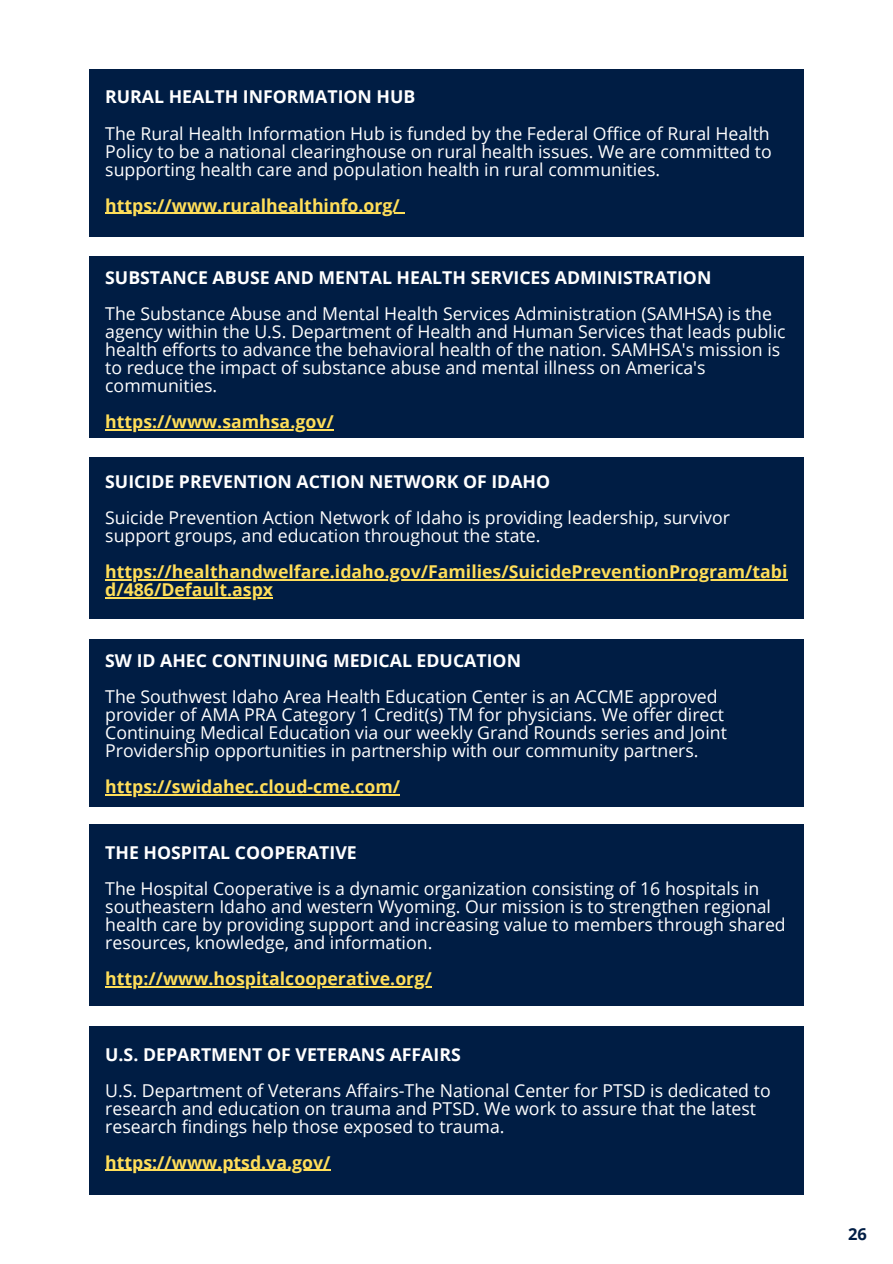
<style>
.page{position:relative;width:893px;height:1264px;background:#fff}
.page>*{position:absolute;margin:0;border:0;box-sizing:border-box;transform-origin:0 0}
.t1{font:17.7px/18px "Open Sans";color:#fff}
.t2{font:700 17.7px/18px "Open Sans";color:#ffde59}
.t3{font:700 17.7px "Open Sans";color:#fff}
.t4{font:700 16.5px "Open Sans";color:#001d44}
</style>
<div class="page">
<div style="left:89px;top:257px;width:715px;height:181px;background:#001d44"></div>
<div style="left:89px;top:69px;width:715px;height:167px;background:#001d44"></div>
<hr style="left:105px;top:213px;width:295px;height:1px;background:#ffde59">
<div style="left:89px;top:457px;width:715px;height:161px;background:#001d44"></div>
<hr style="left:105px;top:429px;width:229px;height:1px;background:#ffde59">
<div style="left:89px;top:639px;width:715px;height:168px;background:#001d44"></div>
<hr style="left:105px;top:579px;width:682px;height:1px;background:#ffde59">
<hr style="left:105px;top:597px;width:168px;height:1px;background:#ffde59">
<div style="left:89px;top:824px;width:715px;height:181px;background:#001d44"></div>
<hr style="left:105px;top:986px;width:326px;height:1px;background:#ffde59">
<div style="left:89px;top:1026px;width:715px;height:168px;background:#001d44"></div>
<hr style="left:105px;top:1169px;width:225px;height:1px;background:#ffde59">
<hr style="left:105px;top:794px;width:295px;height:1px;background:#ffde59">
<p class="t3" style="left:105px;top:85px;width:311px">RURAL HEALTH INFORMATION HUB</p>
<p class="t1" style="left:105px;top:124px;width:668px;text-align:justify">The Rural Health Information Hub is funded by the Federal Office of Rural Health Policy to be a national clearinghouse on rural health issues. We are committed to supporting health care and population health in rural communities.</p>
<p class="t2" style="left:105px;top:196px;width:296px">https://www.ruralhealthinfo.org/</p>
<p class="t3" style="left:105px;top:265px;width:607px">SUBSTANCE ABUSE AND MENTAL HEALTH SERVICES ADMINISTRATION</p>
<p class="t1" style="left:105px;top:304px;width:681px">The Substance Abuse and Mental Health Services Administration (SAMHSA) is the agency within the U.S. Department of Health and Human Services that leads public health efforts to advance the behavioral health of the nation. SAMHSA's mission is to reduce the impact of substance abuse and mental illness on America's communities.</p>
<p class="t2" style="left:105px;top:412px;width:230px">https://www.samhsa.gov/</p>
<p class="t3" style="left:105px;top:469px;width:446px">SUICIDE PREVENTION ACTION NETWORK OF IDAHO</p>
<p class="t1" style="left:105px;top:508px;width:626px">Suicide Prevention Action Network of Idaho is providing leadership, survivor support groups, and education throughout the state.</p>
<p class="t2" style="left:105px;top:562px;width:683px">https://healthandwelfare.idaho.gov/Families/SuicidePreventionProgram/tabi d/486/Default.aspx</p>
<p class="t3" style="left:105px;top:648px;width:417px">SW ID AHEC CONTINUING MEDICAL EDUCATION</p>
<p class="t1" style="left:105px;top:687px;width:623px">The Southwest Idaho Area Health Education Center is an ACCME approved provider of AMA PRA Category 1 Credit(s) TM for physicians. We offer direct Continuing Medical Education via our weekly Grand Rounds series and Joint Providership opportunities in partnership with our community partners.</p>
<p class="t2" style="left:105px;top:777px;width:296px">https://swidahec.cloud-cme.com/</p>
<p class="t3" style="left:105px;top:839px;width:253px">THE HOSPITAL COOPERATIVE</p>
<p class="t1" style="left:105px;top:879px;width:682px">The Hospital Cooperative is a dynamic organization consisting of 16 hospitals in southeastern Idaho and western Wyoming. Our mission is to strengthen regional health care by providing support and increasing value to members through shared resources, knowledge, and information.</p>
<p class="t2" style="left:105px;top:969px;width:328px">http://www.hospitalcooperative.org/</p>
<p class="t3" style="left:105px;top:1041px;width:357px">U.S. DEPARTMENT OF VETERANS AFFAIRS</p>
<p class="t1" style="left:105px;top:1080px;width:667px">U.S. Department of Veterans Affairs-The National Center for PTSD is dedicated to research and education on trauma and PTSD. We work to assure that the latest research findings help those exposed to trauma.</p>
<p class="t2" style="left:105px;top:1152px;width:227px">https://www.ptsd.va.gov/</p>
<p class="t4" style="left:848px;top:1222px;width:20px">26</p>
</div>
